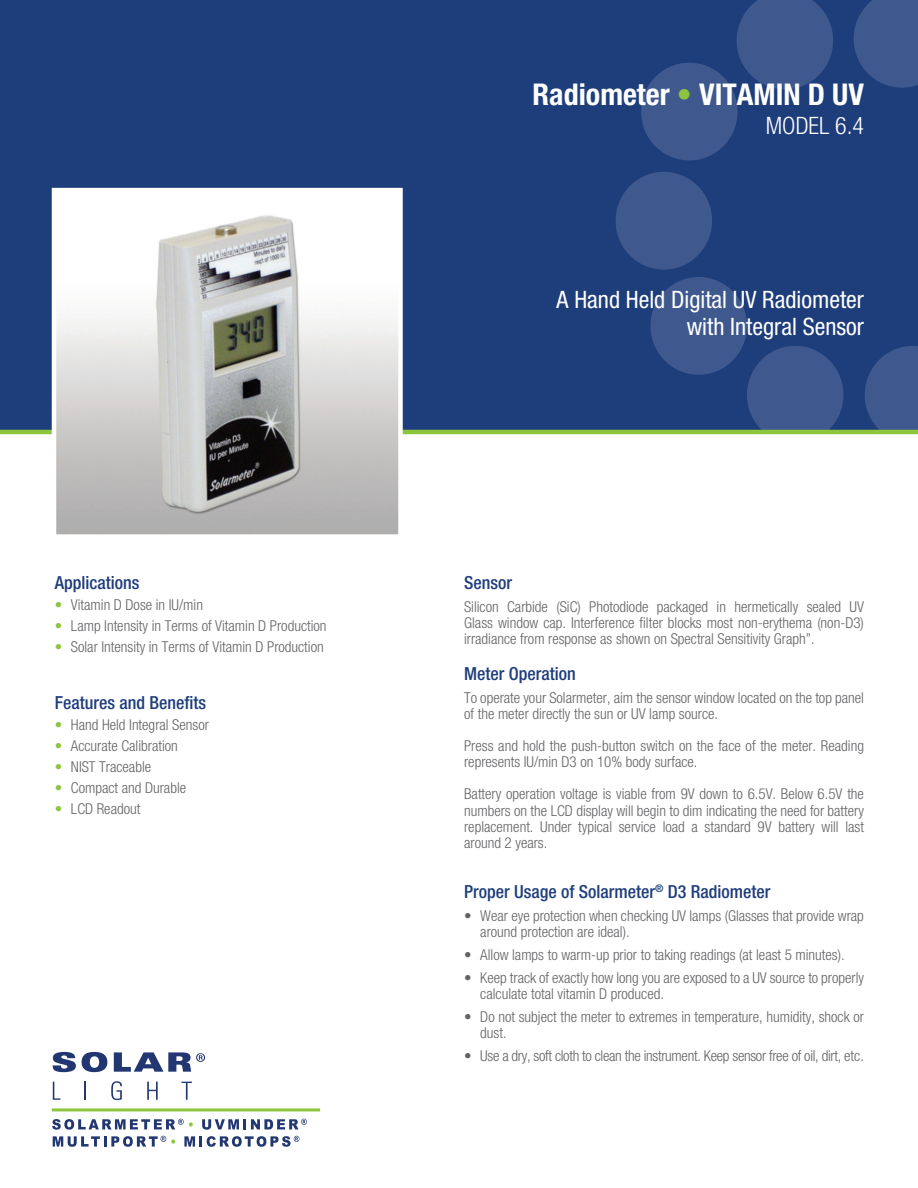
<style>
.page{position:relative;width:918px;height:1188px;background:#fff}
.page>*{position:absolute;margin:0;border:0;box-sizing:border-box;transform-origin:0 0}
.t1{font:700 condensed 30px "Helvetica Neue";color:#fff}
.t2{font:condensed 24px/27px "Helvetica Neue";color:#fff;text-align:right}
.t3{font:300 condensed 24px "Helvetica Neue";color:#fff}
.t4{font:500 condensed 18px "Helvetica Neue";color:#1e3d7b}
.t5{font:300 condensed 15px/16.2px "Helvetica Neue";color:#636366}
.t6{font:300 condensed 15px "Helvetica Neue";letter-spacing:-.02em;color:#636366}
.s1{color:#8bc63e}
</style>
<div class="page">
<div style="left:0;top:0;width:614px;height:430px;background:#1e3d7b"></div>
<svg style="left:614px;top:0;width:304px;height:435px;background:#294681"></svg>
<hr style="left:0;top:430px;width:918px;height:4px;background:#8bc63e">
<img style="left:57px;top:193px;width:341px;height:341px">
<div style="left:52px;top:188px;width:351px;height:351px;border:4px solid #fff"></div>
<svg style="left:53px;top:1052px;width:23px;height:20px"></svg>
<svg style="left:82px;top:1052px;width:25px;height:20px"></svg>
<svg style="left:53px;top:1082px;width:7px;height:18px"></svg>
<svg style="left:85px;top:1082px;width:1px;height:18px"></svg>
<svg style="left:111px;top:1081px;width:11px;height:19px"></svg>
<svg style="left:147px;top:1082px;width:11px;height:18px"></svg>
<svg style="left:181px;top:1082px;width:11px;height:18px"></svg>
<svg style="left:114px;top:1052px;width:91px;height:20px"></svg>
<hr style="left:52px;top:1108px;width:268px;height:3px;background:#8bc63e">
<svg style="left:52px;top:1119px;width:141px;height:11px"></svg>
<svg style="left:202px;top:1119px;width:105px;height:11px"></svg>
<svg style="left:53px;top:1136px;width:122px;height:11px"></svg>
<svg style="left:184px;top:1136px;width:115px;height:11px"></svg>
<p class="t4" style="left:55px;top:572px;width:86px">Applications</p>
<p class="t5" style="left:55px;top:596px;width:150px"><span class="s1">•</span> Vitamin D Dose in IU/min</p>
<p class="t5" style="left:55px;top:617px;width:273px"><span class="s1">•</span> Lamp Intensity in Terms of Vitamin D Production</p>
<p class="t5" style="left:55px;top:638px;width:270px"><span class="s1">•</span> Solar Intensity in Terms of Vitamin D Production</p>
<p class="t4" style="left:55px;top:692px;width:153px">Features and Benefits</p>
<p class="t5" style="left:55px;top:716px;width:156px"><span class="s1">•</span> Hand Held Integral Sensor</p>
<p class="t5" style="left:55px;top:737px;width:125px"><span class="s1">•</span> Accurate Calibration</p>
<p class="t5" style="left:55px;top:758px;width:98px"><span class="s1">•</span> NIST Traceable</p>
<p class="t5" style="left:55px;top:779px;width:133px"><span class="s1">•</span> Compact and Durable</p>
<p class="t5" style="left:55px;top:800px;width:87px"><span class="s1">•</span> LCD Readout</p>
<h1 class="t1" style="left:533px;top:77px;width:333px">Radiometer <span class="s1">•</span> VITAMIN D UV</h1>
<h2 class="t3" style="left:766px;top:112px;width:100px">MODEL 6.4</h2>
<h2 class="t2" style="left:557px;top:286px;width:309px">A Hand Held Digital UV Radiometer with Integral Sensor</h2>
<p class="t4" style="left:464px;top:572px;width:50px">Sensor</p>
<p class="t5" style="left:464px;top:598px;width:401px;text-align:justify">Silicon Carbide (SiC) Photodiode packaged in hermetically sealed UV Glass window cap. Interference filter blocks most non-erythema (non-D3) irradiance from response as shown on Spectral Sensitivity Graph”.</p>
<p class="t4" style="left:464px;top:663px;width:113px">Meter Operation</p>
<p class="t5" style="left:464px;top:689px;width:401px">To operate your Solarmeter, aim the sensor window located on the top panel of the meter directly the sun or UV lamp source.</p>
<p class="t5" style="left:464px;top:738px;width:401px">Press and hold the push-button switch on the face of the meter. Reading represents IU/min D3 on 10% body surface.</p>
<p class="t5" style="left:464px;top:786px;width:401px;text-align:justify">Battery operation voltage is viable from 9V down to 6.5V. Below 6.5V the numbers on the LCD display will begin to dim indicating the need for battery replacement. Under typical service load a standard 9V battery will last around 2 years.</p>
<p class="t4" style="left:464px;top:881px;width:308px">Proper Usage of Solarmeter<sup>®</sup> D3 Radiometer</p>
<p class="t5" style="left:480px;top:907px;width:385px;text-indent:-16px">• Wear eye protection when checking UV lamps (Glasses that provide wrap around protection are ideal).</p>
<p class="t5" style="left:464px;top:946px;width:382px">• Allow lamps to warm-up prior to taking readings (at least 5 minutes).</p>
<p class="t5" style="left:480px;top:969px;width:385px;text-indent:-16px">• Keep track of exactly how long you are exposed to a UV source to properly calculate total vitamin D produced.</p>
<p class="t5" style="left:480px;top:1008px;width:385px;text-indent:-16px">• Do not subject the meter to extremes in temperature, humidity, shock or dust.</p>
<p class="t6" style="left:464px;top:1047px;width:401px">• Use a dry, soft cloth to clean the instrument. Keep sensor free of oil, dirt, etc.</p>
</div>
